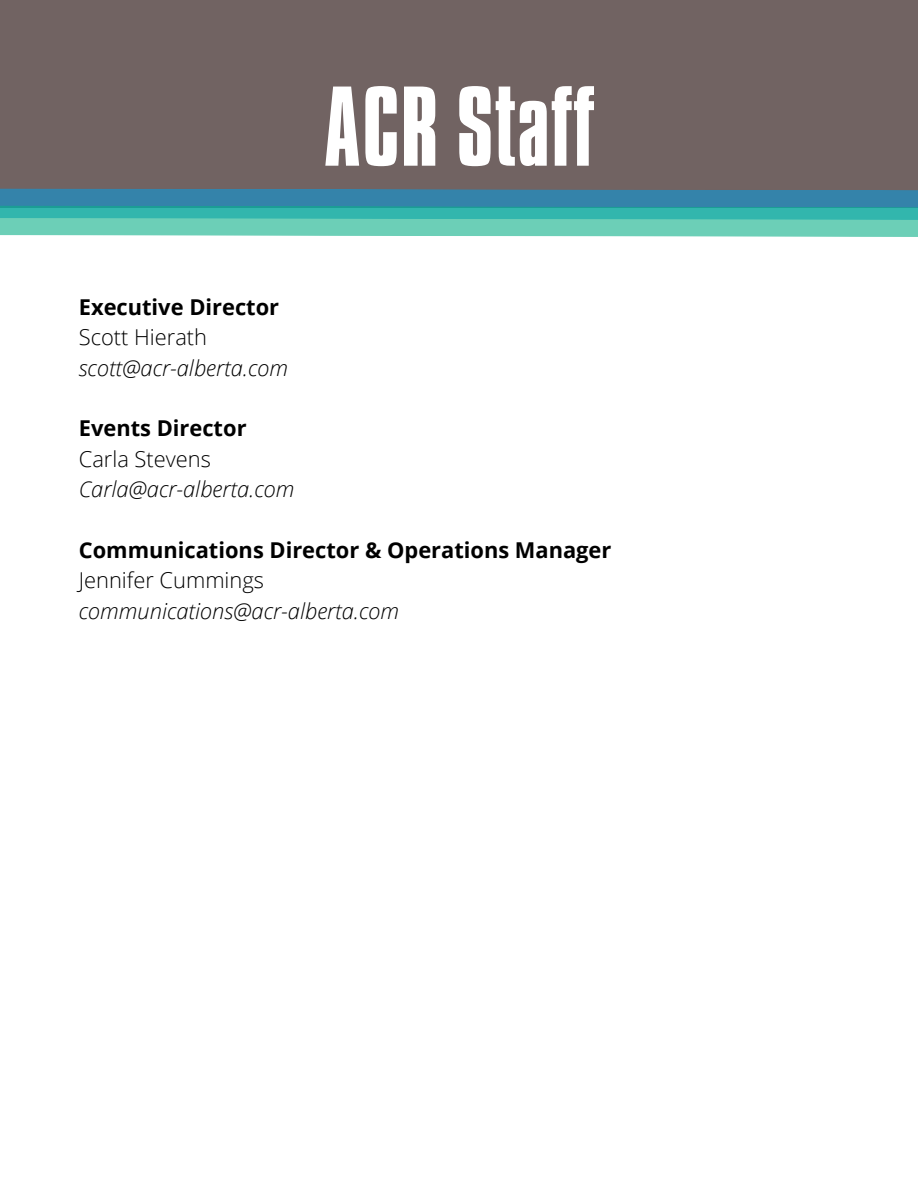
<style>
.page{position:relative;width:918px;height:1188px;background:#fff}
.page>*{position:absolute;margin:0;border:0;box-sizing:border-box;transform-origin:0 0}
.t1{font:97.5px "Aka Acid GR Compacta";letter-spacing:.015em;color:#fff}
.t2{font:italic 300 21.9px "Open Sans";color:#000}
.t3{font:700 21.9px "Open Sans";color:#000}
.t4{font:300 21.9px "Open Sans";color:#000}
</style>
<div class="page">
<div style="left:0;top:0;width:918px;height:207px;background:#716362"></div>
<svg style="left:0;top:188px;width:918px;height:49px;background:#4cabae"></svg>
<p class="t1" style="left:324px;top:89px;width:272px">ACR Staff</p>
<p class="t3" style="left:79px;top:292px;width:202px">Executive Director</p>
<p class="t4" style="left:79px;top:322px;width:130px">Scott Hierath</p>
<p class="t2" style="left:79px;top:352px;width:211px">scott@acr-alberta.com</p>
<p class="t3" style="left:79px;top:413px;width:169px">Events Director</p>
<p class="t4" style="left:79px;top:443px;width:134px">Carla Stevens</p>
<p class="t2" style="left:79px;top:474px;width:217px">Carla@acr-alberta.com</p>
<p class="t3" style="left:79px;top:535px;width:534px">Communications Director &amp; Operations Manager</p>
<p class="t4" style="left:79px;top:565px;width:187px">Jennifer Cummings</p>
<p class="t2" style="left:79px;top:595px;width:322px">communications@acr-alberta.com</p>
</div>
